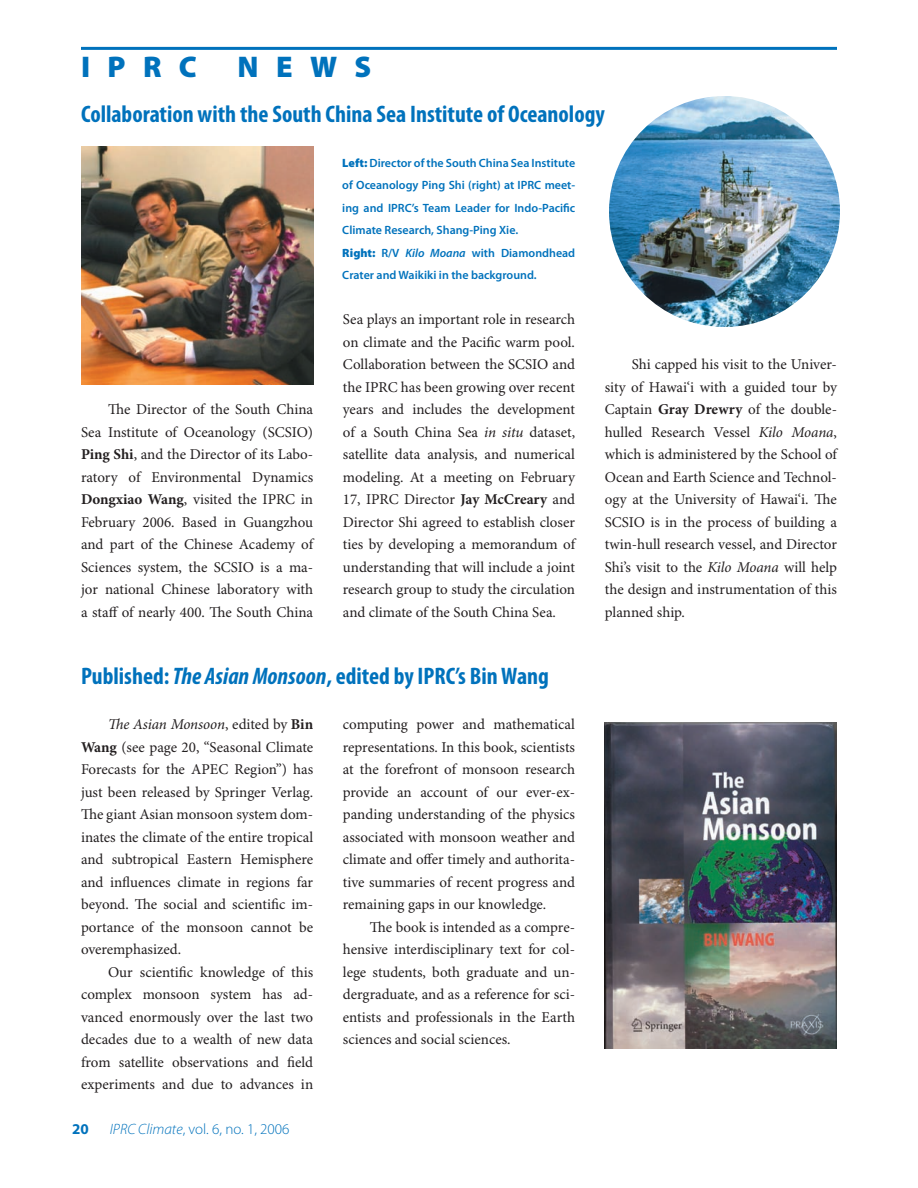
<style>
.page{position:relative;width:918px;height:1188px;background:#fff}
.page>*{position:absolute;margin:0;border:0;box-sizing:border-box;transform-origin:0 0}
.t1{font:900 30px "Myriad Pro";letter-spacing:.58em;color:#0072bc}
.t2{font:700 condensed 24px "Myriad Pro";color:#0072bc}
.t3{font:15px/22.5px "Minion Pro";color:#231f20;text-align:justify}
.t4{font:300 15px "Myriad Pro";color:#0072bc}
.t5{font:700 15px "Myriad Pro";color:#0072bc}
.t6{font:600 12px/22.5px "Myriad Pro";color:#0072bc}
.s1{font-weight:700}
.s2{font-weight:900}
.s3{font-style:italic}
</style>
<div class="page">
<img style="left:605px;top:722px;width:232px;height:327px">
<hr style="left:81px;top:47px;width:756px;height:3px;background:#0072bc">
<img style="left:81px;top:146px;width:232px;height:239px">
<img style="left:609px;top:96px;width:231px;height:231px;border-radius:50%">
<h1 class="t1" style="left:81px;top:50px;width:117px">IPRC</h1>
<h1 class="t1" style="left:237px;top:50px;width:135px">NEWS</h1>
<h2 class="t2" style="left:81px;top:100px;width:525px">Collaboration with the South China Sea Institute of Oceanology</h2>
<p class="t3" style="left:81px;top:399px;width:234px;text-indent:27px">The Director of the South China Sea Institute of Oceanology (SCSIO)<br><span class="s1">Ping Shi</span>, and the Director of its Labo&shy;ratory of Environmental Dynamics <span class="s1">Dongxiao Wang</span>, visited the IPRC in February 2006. Based in Guangzhou and part of the Chinese Academy of Sciences system, the SCSIO is a ma&shy;jor national Chinese laboratory with a staff of nearly 400. The South China</p>
<p class="t6" style="left:342px;top:151px;width:235px"><span class="s2">Left:</span> Director of the South China Sea Institute of Oceanology Ping Shi (right) at IPRC meet&shy;ing and IPRC’s Team Leader for Indo-Pacific Climate Research, Shang-Ping Xie.<br><span class="s2">Right:</span> R/V <span class="s3">Kilo Moana</span> with Diamondhead Crater and Waikiki in the background.</p>
<p class="t3" style="left:343px;top:309px;width:234px">Sea plays an important role in research on climate and the Pacific warm pool.<br>Collaboration between the SCSIO and the IPRC has been growing over recent years and includes the development of a South China Sea <span class="s3">in situ</span> dataset, satellite data analysis, and numerical modeling. At a meeting on February 17, IPRC Director <span class="s1">Jay McCreary</span> and Director Shi agreed to establish closer ties by developing a memorandum of understanding that will include a joint research group to study the circulation and climate of the South China Sea.</p>
<h2 class="t2" style="left:81px;top:663px;width:469px">Published: <span class="s3">The Asian Monsoon</span>, edited by IPRC’s Bin Wang</h2>
<p class="t3" style="left:81px;top:714px;width:234px;text-indent:27px"><span class="s3">The Asian Monsoon</span>, edited by <span class="s1">Bin Wang</span> (see page 20, “Seasonal Climate Forecasts for the APEC Region”) has just been released by Springer Verlag.<br>The giant Asian monsoon system dom&shy;inates the climate of the entire tropical and subtropical Eastern Hemisphere and influences climate in regions far beyond. The social and scientific im&shy;portance of the monsoon cannot be overemphasized.</p>
<p class="t3" style="left:81px;top:961px;width:234px;text-indent:27px">Our scientific knowledge of this complex monsoon system has ad&shy;vanced enormously over the last two decades due to a wealth of new data from satellite observations and field experiments and due to advances in</p>
<p class="t5" style="left:72px;top:1121px;width:18px">20</p>
<p class="t4" style="left:110px;top:1121px;width:181px"><span class="s3">IPRC Climate</span>, vol. 6, no. 1, 2006</p>
<p class="t3" style="left:343px;top:714px;width:234px">computing power and mathematical representations. In this book, scientists at the forefront of monsoon research provide an account of our ever-ex&shy;panding understanding of the physics associated with monsoon weather and climate and offer timely and authorita&shy;tive summaries of recent progress and remaining gaps in our knowledge.</p>
<p class="t3" style="left:343px;top:916px;width:234px;text-indent:27px">The book is intended as a compre&shy;hensive interdisciplinary text for col&shy;lege students, both graduate and un&shy;dergraduate, and as a reference for sci&shy;entists and professionals in the Earth sciences and social sciences.</p>
<p class="t3" style="left:605px;top:354px;width:234px;text-indent:27px">Shi capped his visit to the Univer&shy;sity of Hawai‘i with a guided tour by Captain <span class="s1">Gray Drewry</span> of the double&shy;hulled Research Vessel <span class="s3">Kilo Moana</span>, which is administered by the School of Ocean and Earth Science and Technol&shy;ogy at the University of Hawai‘i. The SCSIO is in the process of building a twin-hull research vessel, and Director Shi’s visit to the <span class="s3">Kilo Moana</span> will help the design and instrumentation of this planned ship.</p>
</div>
